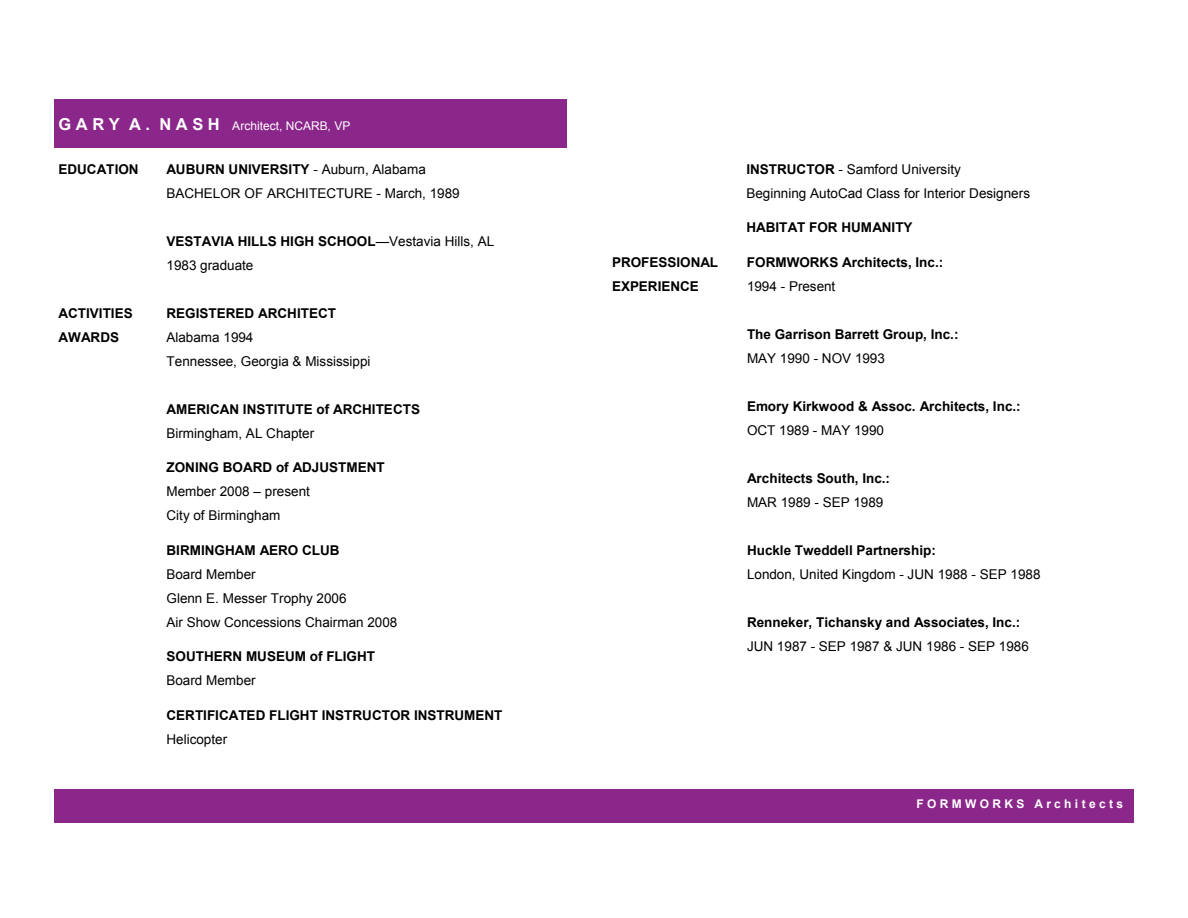
<style>
.page{position:relative;width:1188px;height:918px;background:#fff}
.page>*{position:absolute;margin:0;border:0;box-sizing:border-box;transform-origin:0 0}
.t1{font:13.5px/24px "Arial";color:#000}
.t2{font:700 13.5px "Arial";color:#000}
.t3{font:12px "Arial";color:#fff}
.t4{font:700 12px "Arial";color:#fff}
.s1{font-weight:700;font-size:16.5px}
.s2{font-weight:700}
</style>
<div class="page">
<div style="left:54px;top:99px;width:513px;height:49px;background:#8b278b"></div>
<div style="left:54px;top:789px;width:1080px;height:34px;background:#8b278b"></div>
<p class="t3" style="left:59px;top:118px;width:293px"><span class="s1">G A R Y A . N A S H</span> Architect, NCARB, VP</p>
<p class="t2" style="left:59px;top:160px;width:82px">EDUCATION</p>
<p class="t1" style="left:166px;top:157px;width:295px"><span class="s2">AUBURN UNIVERSITY</span> - Auburn, Alabama<br>BACHELOR OF ARCHITECTURE - March, 1989</p>
<p class="t1" style="left:167px;top:229px;width:329px"><span class="s2">VESTAVIA HILLS HIGH SCHOOL</span>—Vestavia Hills, AL<br>1983 graduate</p>
<p class="t2" style="left:59px;top:304px;width:76px">ACTIVITIES</p>
<p class="t2" style="left:167px;top:304px;width:171px">REGISTERED ARCHITECT</p>
<p class="t2" style="left:59px;top:328px;width:62px">AWARDS</p>
<p class="t1" style="left:167px;top:325px;width:206px">Alabama 1994<br>Tennessee, Georgia &amp; Mississippi</p>
<p class="t2" style="left:167px;top:400px;width:255px">AMERICAN INSTITUTE of ARCHITECTS</p>
<p class="t1" style="left:167px;top:421px;width:149px">Birmingham, AL Chapter</p>
<p class="t2" style="left:167px;top:459px;width:220px">ZONING BOARD of ADJUSTMENT</p>
<p class="t1" style="left:167px;top:480px;width:145px">Member 2008 – present<br>City of Birmingham</p>
<p class="t2" style="left:167px;top:541px;width:175px">BIRMINGHAM AERO CLUB</p>
<p class="t1" style="left:167px;top:562px;width:232px">Board Member<br>Glenn E. Messer Trophy 2006<br>Air Show Concessions Chairman 2008</p>
<p class="t2" style="left:167px;top:648px;width:210px">SOUTHERN MUSEUM of FLIGHT</p>
<p class="t1" style="left:167px;top:669px;width:91px">Board Member</p>
<p class="t2" style="left:167px;top:706px;width:338px">CERTIFICATED FLIGHT INSTRUCTOR INSTRUMENT</p>
<p class="t1" style="left:167px;top:727px;width:62px">Helicopter</p>
<p class="t1" style="left:746px;top:157px;width:285px"><span class="s2">INSTRUCTOR</span> - Samford University<br>Beginning AutoCad Class for Interior Designers</p>
<p class="t2" style="left:746px;top:219px;width:168px">HABITAT FOR HUMANITY</p>
<p class="t2" style="left:612px;top:253px;width:108px">PROFESSIONAL</p>
<p class="t2" style="left:747px;top:253px;width:198px">FORMWORKS Architects, Inc.:</p>
<p class="t2" style="left:612px;top:277px;width:88px">EXPERIENCE</p>
<p class="t1" style="left:747px;top:274px;width:90px">1994 - Present</p>
<p class="t2" style="left:747px;top:325px;width:213px">The Garrison Barrett Group, Inc.:</p>
<p class="t1" style="left:747px;top:346px;width:139px">MAY 1990 - NOV 1993</p>
<p class="t2" style="left:747px;top:397px;width:275px">Emory Kirkwood &amp; Assoc. Architects, Inc.:</p>
<p class="t1" style="left:747px;top:418px;width:139px">OCT 1989 - MAY 1990</p>
<p class="t2" style="left:747px;top:469px;width:145px">Architects South, Inc.:</p>
<p class="t1" style="left:747px;top:490px;width:138px">MAR 1989 - SEP 1989</p>
<p class="t2" style="left:747px;top:541px;width:190px">Huckle Tweddell Partnership:</p>
<p class="t1" style="left:747px;top:562px;width:295px">London, United Kingdom - JUN 1988 - SEP 1988</p>
<p class="t2" style="left:747px;top:613px;width:275px">Renneker, Tichansky and Associates, Inc.:</p>
<p class="t1" style="left:747px;top:634px;width:283px">JUN 1987 - SEP 1987 &amp; JUN 1986 - SEP 1986</p>
<p class="t4" style="left:916px;top:796px;width:208px">F O R M W O R K S A r c h i t e c t s</p>
</div>
